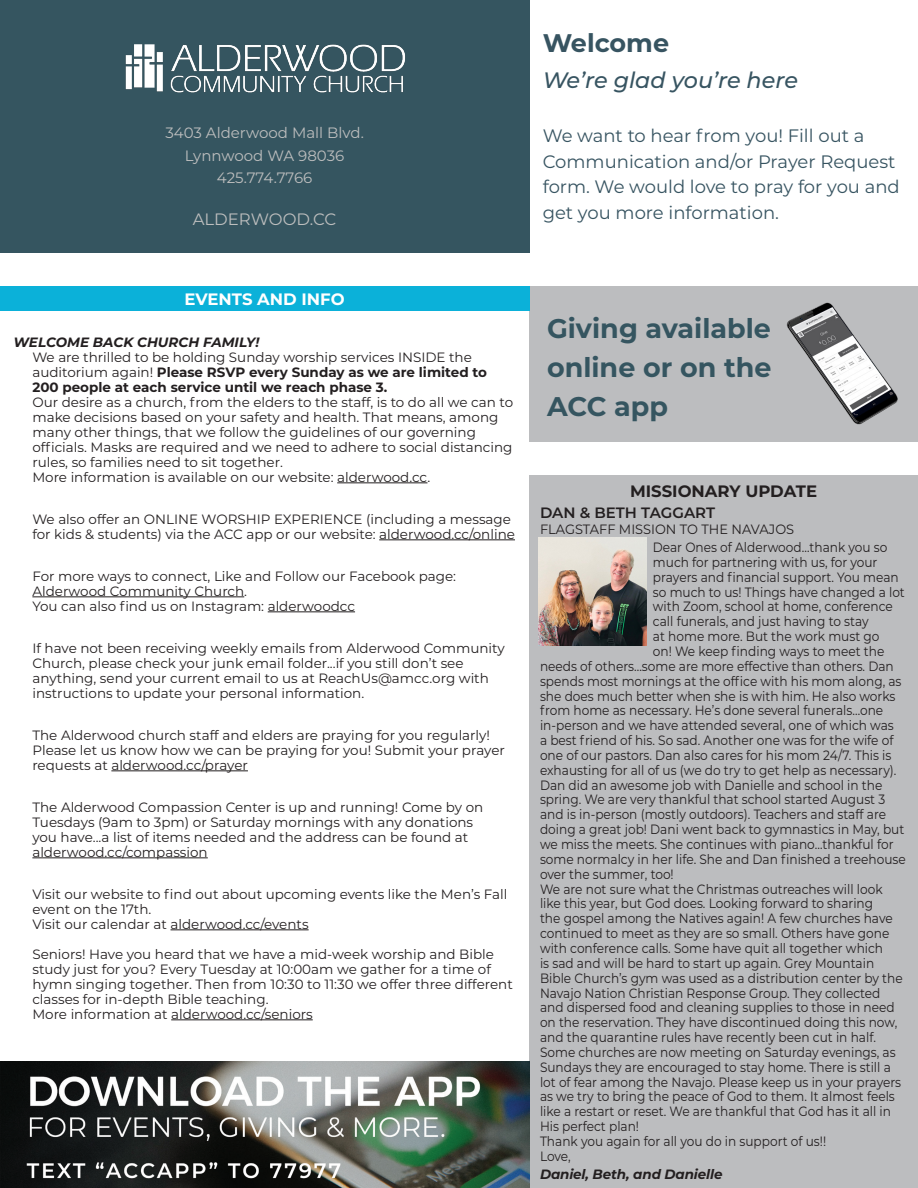
<style>
.page{position:relative;width:918px;height:1188px;background:#fff}
.page>*{position:absolute;margin:0;border:0;box-sizing:border-box;transform-origin:0 0}
.t1{font:700 27px/39px "Montserrat";color:#355560}
.t2{font:700 25.5px "Montserrat";color:#375461}
.t3{font:italic 500 22.35px "Montserrat";color:#375461}
.t4{font:18px/25.5px "Montserrat";color:#375461}
.t5{font:700 16.5px "Montserrat";color:#231f20}
.t6{font:700 16.5px "Montserrat";color:#fff}
.t7{font:16.5px "Montserrat";color:#bdbebe}
.t8{font:15px "Montserrat";color:#bdbebe}
.t9{font:600 15px "Montserrat";color:#231f20}
.t10{font:13.5px/14.9px "Montserrat";color:#231f20;scale:.9 1}
.t11{font:13.5px/15px "Montserrat";color:#231f20}
.t12{font:700 13.5px/15px "Montserrat";color:#231f20}
.t13{font:italic 700 13.5px "Montserrat";letter-spacing:-.01em;color:#231f20}
.t14{font:13.5px "Montserrat";color:#231f20;scale:.96 1}
.s1{font-weight:400}
</style>
<div class="page">
<div style="left:529px;top:475px;width:389px;height:713px;background:#bcbdbf"></div>
<img style="left:538px;top:538px;width:108px;height:108px">
<div style="left:529px;top:286px;width:389px;height:155px;background:#bcbdbf"></div>
<img style="left:786px;top:302px;width:112px;height:123px">
<img style="left:0;top:1061px;width:529px;height:94px">
<img style="left:0;top:1155px;width:529px;height:33px">
<div style="left:0;top:0;width:529px;height:252px;background:#355560"></div>
<img style="left:125px;top:44px;width:281px;height:49px">
<hr style="left:337px;top:483px;width:90px;height:1px;background:#231f20">
<hr style="left:379px;top:540px;width:136px;height:1px;background:#231f20">
<hr style="left:32px;top:597px;width:212px;height:1px;background:#231f20">
<hr style="left:268px;top:612px;width:87px;height:1px;background:#231f20">
<hr style="left:111px;top:771px;width:137px;height:1px;background:#231f20">
<hr style="left:32px;top:858px;width:176px;height:1px;background:#231f20">
<hr style="left:171px;top:930px;width:138px;height:1px;background:#231f20">
<hr style="left:171px;top:1020px;width:142px;height:1px;background:#231f20">
<div style="left:0;top:286px;width:529px;height:24px;background:#0bb1d9"></div>
<p class="t8" style="left:165px;top:123px;width:200px">3403 Alderwood Mall Blvd.</p>
<p class="t8" style="left:185px;top:145px;width:161px">Lynnwood WA 98036</p>
<p class="t8" style="left:217px;top:168px;width:97px">425.774.7766</p>
<p class="t7" style="left:193px;top:208px;width:145px">ALDERWOOD.CC</p>
<p class="t2" style="left:543px;top:24px;width:128px">Welcome</p>
<p class="t3" style="left:543px;top:65px;width:257px">We’re glad you’re here</p>
<p class="t4" style="left:543px;top:123px;width:359px">We want to hear from you! Fill out a Communication and/or Prayer Request form. We would love to pray for you and get you more information.</p>
<p class="t6" style="left:185px;top:287px;width:162px">EVENTS AND INFO</p>
<p class="t13" style="left:14px;top:332px;width:248px">WELCOME BACK CHURCH FAMILY!</p>
<p class="t12" style="left:32px;top:349px;width:456px"><span class="s1">We are thrilled to be holding Sunday worship services INSIDE the auditorium again!</span> Please RSVP every Sunday as we are limited to<br>200 people at each service until we reach phase 3.</p>
<p class="t11" style="left:32px;top:394px;width:482px">Our desire as a church, from the elders to the staff, is to do all we can to make decisions based on your safety and health. That means, among many other things, that we follow the guidelines of our governing officials. Masks are required and we need to adhere to social distancing rules, so families need to sit together.</p>
<p class="t11" style="left:32px;top:469px;width:399px">More information is available on our website: alderwood.cc.</p>
<p class="t11" style="left:32px;top:511px;width:484px">We also offer an ONLINE WORSHIP EXPERIENCE (including a message for kids &amp; students) via the ACC app or our website: alderwood.cc/online</p>
<p class="t11" style="left:32px;top:568px;width:425px">For more ways to connect, Like and Follow our Facebook page:<br>Alderwood Community Church.</p>
<p class="t11" style="left:32px;top:598px;width:324px">You can also find us on Instagram: alderwoodcc</p>
<p class="t11" style="left:32px;top:640px;width:474px">If have not been receiving weekly emails from Alderwood Community Church, please check your junk email folder...if you still don’t see anything, send your current email to us at ReachUs@amcc.org with instructions to update your personal information.</p>
<p class="t11" style="left:32px;top:727px;width:474px">The Alderwood church staff and elders are praying for you regularly!<br>Please let us know how we can be praying for you! Submit your prayer requests at alderwood.cc/prayer</p>
<p class="t11" style="left:32px;top:799px;width:452px">The Alderwood Compassion Center is up and running! Come by on Tuesdays (9am to 3pm) or Saturday mornings with any donations you have...a list of items needed and the address can be found at alderwood.cc/compassion</p>
<p class="t11" style="left:32px;top:886px;width:476px">Visit our website to find out about upcoming events like the Men’s Fall event on the 17th.</p>
<p class="t11" style="left:32px;top:916px;width:278px">Visit our calendar at alderwood.cc/events</p>
<p class="t11" style="left:32px;top:946px;width:482px">Seniors! Have you heard that we have a mid-week worship and Bible study just for you? Every Tuesday at 10:00am we gather for a time of hymn singing together. Then from 10:30 to 11:30 we offer three different classes for in-depth Bible teaching.</p>
<p class="t11" style="left:32px;top:1006px;width:282px">More information at alderwood.cc/seniors</p>
<p class="t1" style="left:547px;top:307px;width:225px">Giving available</p>
<p class="t1" style="left:547px;top:346px;width:226px">online or on the<br>ACC app</p>
<p class="t5" style="left:630px;top:479px;width:189px">MISSIONARY UPDATE</p>
<p class="t9" style="left:540px;top:502px;width:177px">DAN &amp; BETH TAGGART</p>
<p class="t14" style="left:540px;top:520px;width:266px">FLAGSTAFF MISSION TO THE NAVAJOS</p>
<p class="t10" style="left:653px;top:539px;width:262px">Dear Ones of Alderwood…thank you so</p>
<p class="t10" style="left:653px;top:554px;width:251px">much for partnering with us, for your</p>
<p class="t10" style="left:653px;top:569px;width:275px">prayers and financial support. You mean</p>
<p class="t10" style="left:653px;top:584px;width:281px">so much to us! Things have changed a lot</p>
<p class="t10" style="left:653px;top:599px;width:268px">with Zoom, school at home, conference</p>
<p class="t10" style="left:653px;top:614px;width:241px">call funerals, and just having to stay</p>
<p class="t10" style="left:653px;top:628px;width:253px">at home more. But the work must go</p>
<p class="t10" style="left:653px;top:643px;width:259px">on! We keep finding ways to meet the</p>
<p class="t10" style="left:540px;top:658px;width:395px">needs of others…some are more effective than others. Dan</p>
<p class="t10" style="left:540px;top:673px;width:403px">spends most mornings at the office with his mom along, as</p>
<p class="t10" style="left:540px;top:688px;width:396px">she does much better when she is with him. He also works</p>
<p class="t10" style="left:540px;top:703px;width:383px">from home as necessary. He’s done several funerals…one</p>
<p class="t10" style="left:540px;top:718px;width:395px">in-person and we have attended several, one of which was</p>
<p class="t10" style="left:540px;top:732px;width:394px">a best friend of his. So sad. Another one was for the wife of</p>
<p class="t10" style="left:540px;top:747px;width:392px">one of our pastors. Dan also cares for his mom 24/7. This is</p>
<p class="t10" style="left:540px;top:762px;width:398px">exhausting for all of us (we do try to get help as necessary).</p>
<p class="t10" style="left:540px;top:777px;width:408px">Dan did an awesome job with Danielle and school in the spring. We are very thankful that school started August 3 and is in-person (mostly outdoors). Teachers and staff are doing a great job! Dani went back to gymnastics in May, but we miss the meets. She continues with piano…thankful for some normalcy in her life. She and Dan finished a treehouse over the summer, too!</p>
<p class="t10" style="left:540px;top:881px;width:405px">We are not sure what the Christmas outreaches will look like this year, but God does. Looking forward to sharing<br>the gospel among the Natives again! A few churches have continued to meet as they are so small. Others have gone with conference calls. Some have quit all together which<br>is sad and will be hard to start up again. Grey Mountain Bible Church’s gym was used as a distribution center by the Navajo Nation Christian Response Group. They collected and dispersed food and cleaning supplies to those in need on the reservation. They have discontinued doing this now, and the quarantine rules have recently been cut in half.<br>Some churches are now meeting on Saturday evenings, as Sundays they are encouraged to stay home. There is still a lot of fear among the Navajo. Please keep us in your prayers as we try to bring the peace of God to them. It almost feels like a restart or reset. We are thankful that God has it all in His perfect plan!</p>
<p class="t10" style="left:540px;top:1133px;width:320px">Thank you again for all you do in support of us!!</p>
<p class="t10" style="left:540px;top:1148px;width:36px">Love,</p>
<p class="t13" style="left:540px;top:1164px;width:184px">Daniel, Beth, and Danielle</p>
</div>
